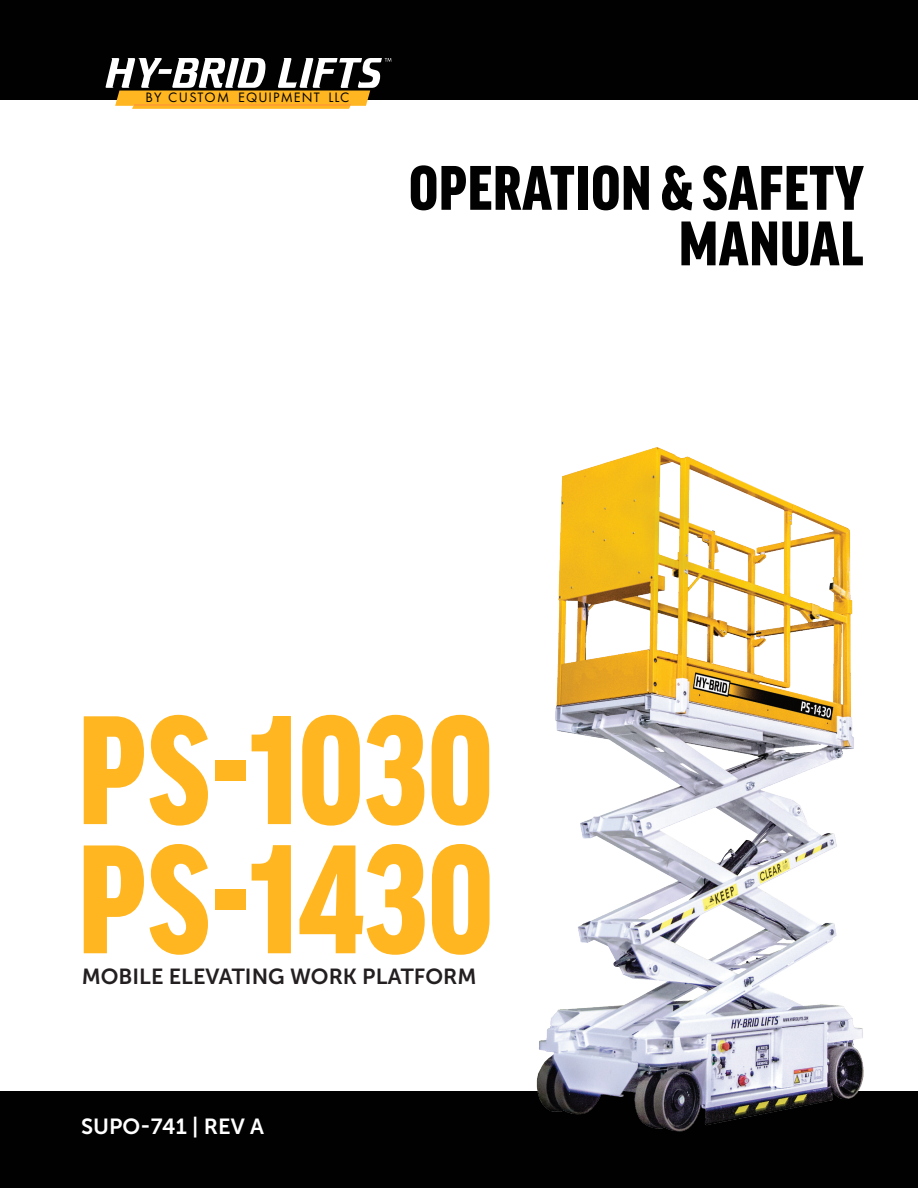
<style>
.page{position:relative;width:918px;height:1188px;background:#fff}
.page>*{position:absolute;margin:0;border:0;box-sizing:border-box;transform-origin:0 0}
.t1{font:900 condensed 164.55px/129.1px "Good Headline Pro";color:#ffb620}
.t2{font:900 condensed 66.9px/55.5px "Good Headline Pro";letter-spacing:.01em;color:#010101;text-align:right}
.t3{font:21.75px "Museo Sans 700";color:#231f20}
.t4{font:21.75px "Museo Sans 700";color:#fff}
.t5{font:14.1px "Futura PT";letter-spacing:.075em;color:#010101}
</style>
<div class="page">
<div style="left:0;top:1091px;width:918px;height:97px;background:#010101"></div>
<img style="left:536px;top:447px;width:328px;height:685px">
<div style="left:0;top:0;width:918px;height:100px;background:#010101"></div>
<svg style="left:106px;top:58px;width:285px;height:51px"></svg>
<p class="t5" style="left:146px;top:89px;width:205px">BY CUSTOM EQUIPMENT LLC</p>
<h2 class="t2" style="left:409px;top:162px;width:456px">OPERATION &amp; SAFETY<br>MANUAL</h2>
<h1 class="t1" style="left:77px;top:710px;width:418px">PS-1030<br>PS-1430</h1>
<p class="t3" style="left:82px;top:964px;width:396px">MOBILE ELEVATING WORK PLATFORM</p>
<p class="t4" style="left:81px;top:1114px;width:184px">SUPO-741 | REV A</p>
</div>
